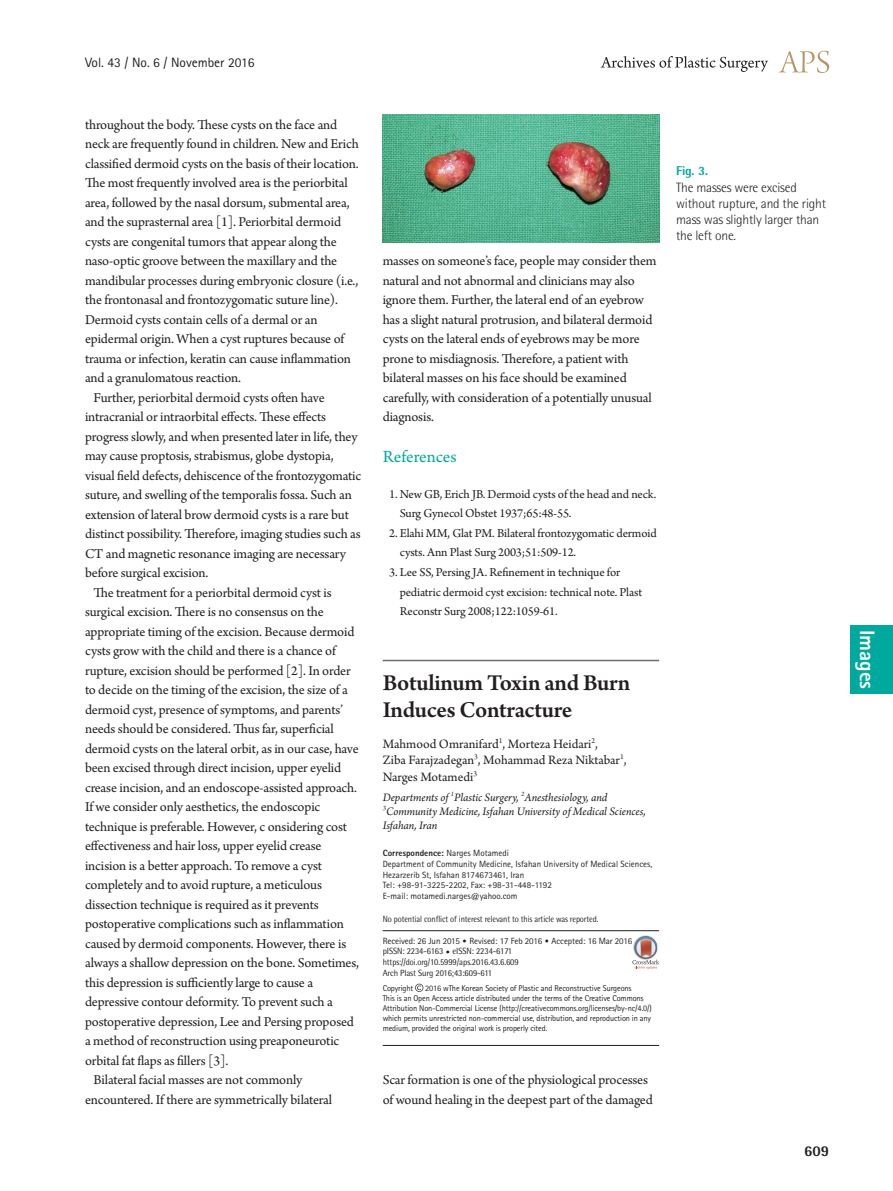
<style>
.page{position:relative;width:893px;height:1191px;background:#fff}
.page>*{position:absolute;margin:0;border:0;box-sizing:border-box;transform-origin:0 0}
.제목{font:600 24px/27px "Arno Pro";letter-spacing:-.01em;color:#231f20}
.논문분류{font:800 21px "Rotis Sans Serif Std";color:#fff}
.대제목{font:18px "Arno Pro";letter-spacing:-.005em;color:#00a99d}
.t1{font:800 15px "Rotis Semi Sans Std";color:#231f20}
.본문{font:14.25px/19.5px "Arno Pro";letter-spacing:-.01em;color:#231f20}
.저자{font:13.5px/16.5px "Arno Pro";letter-spacing:-.005em;color:#231f20}
.표_그림_설명{font:300 13.5px/16.2px "Rotis Semi Sans Std";letter-spacing:-.015em;color:#231f20}
.권_호_월{font:13.5px "Rotis Sans Serif Std";color:#231f20}
.참고문헌_1{font:12.75px/19.5px "Arno Pro";letter-spacing:-.01em;color:#231f20}
.표_그림_설명-2{font:800 12.75px "Rotis Semi Sans Std";color:#00a99d}
.소속{font:italic 12px/14.4px "Arno Pro";letter-spacing:-.005em;color:#231f20}
.교신저자주소{font:9px/10.8px "Rotis Sans Serif Std";color:#231f20}
.t2{font:9px/10.8px "Rotis Semi Sans Std";letter-spacing:-.01em;color:#231f20;scale:.95 1}
.t3{font:9px "Rotis Semi Sans Std";letter-spacing:-.01em;color:#231f20;scale:.9 1}
.교신저자주소-2{font:800 9px "Rotis Sans Serif Std";color:#231f20}
.교신저자{font:8.4px/10.2px "Rotis Sans Serif Std";letter-spacing:-.015em;color:#231f20}
.s1{font-weight:400}
.s2{font-family:"Rotis Sans Serif Std"}
.s3{font-family:"DIN Pro";font-weight:300}
</style>
<div class="page">
<svg style="left:779px;top:51px;width:50px;height:22px"></svg>
<svg style="left:601px;top:56px;width:167px;height:16px"></svg>
<hr style="left:383px;top:930px;width:276px;height:1px;background:#231f20">
<hr style="left:383px;top:1045px;width:276px;height:1px;background:#231f20">
<hr style="left:383px;top:660px;width:276px;height:1px;background:#6c6d70">
<svg style="left:415px;top:983px;width:8px;height:9px"></svg>
<div style="left:850px;top:625px;width:43px;height:68px;background:#00a99d"></div>
<img style="left:383px;top:115px;width:276px;height:127px">
<svg style="left:632px;top:936px;width:27px;height:33px"></svg>
<p class="권_호_월" style="left:85px;top:54px;width:171px">Vol. 43 / No. 6 / November 2016</p>
<p class="본문" style="left:85px;top:115px;width:275px">throughout the body. These cysts on the face and neck are frequently found in children. New and Erich classified dermoid cysts on the basis of their location.<br>The most frequently involved area is the periorbital area, followed by the nasal dorsum, submental area, and the suprasternal area [1]. Periorbital dermoid cysts are congenital tumors that appear along the naso-optic groove between the maxillary and the mandibular processes during embryonic closure (i.e., the frontonasal and frontozygomatic suture line).<br>Dermoid cysts contain cells of a dermal or an epidermal origin. When a cyst ruptures because of trauma or infection, keratin can cause inflammation and a granulomatous reaction.</p>
<p class="본문" style="left:85px;top:388px;width:278px;text-indent:9px">Further, periorbital dermoid cysts often have intracranial or intraorbital effects. These effects progress slowly, and when presented later in life, they may cause proptosis, strabismus, globe dystopia, visual field defects, dehiscence of the frontozygomatic suture, and swelling of the temporalis fossa. Such an extension of lateral brow dermoid cysts is a rare but distinct possibility. Therefore, imaging studies such as CT and magnetic resonance imaging are necessary before surgical excision.</p>
<p class="본문" style="left:85px;top:583px;width:276px;text-indent:9px">The treatment for a periorbital dermoid cyst is surgical excision. There is no consensus on the appropriate timing of the excision. Because dermoid cysts grow with the child and there is a chance of rupture, excision should be performed [2]. In order to decide on the timing of the excision, the size of a dermoid cyst, presence of symptoms, and parents’ needs should be considered. Thus far, superficial dermoid cysts on the lateral orbit, as in our case, have been excised through direct incision, upper eyelid crease incision, and an endoscope-assisted approach.<br>If we consider only aesthetics, the endoscopic technique is preferable. However, c onsidering cost effectiveness and hair loss, upper eyelid crease incision is a better approach. To remove a cyst completely and to avoid rupture, a meticulous dissection technique is required as it prevents postoperative complications such as inflammation caused by dermoid components. However, there is always a shallow depression on the bone. Sometimes, this depression is sufficiently large to cause a depressive contour deformity. To prevent such a postoperative depression, Lee and Persing proposed a method of reconstruction using preaponeurotic orbital fat flaps as fillers [3].</p>
<p class="본문" style="left:85px;top:1071px;width:249px;text-indent:9px">Bilateral facial masses are not commonly encountered. If there are symmetrically bilateral</p>
<p class="본문" style="left:383px;top:252px;width:275px">masses on someone’s face, people may consider them natural and not abnormal and clinicians may also ignore them. Further, the lateral end of an eyebrow has a slight natural protrusion, and bilateral dermoid cysts on the lateral ends of eyebrows may be more prone to misdiagnosis. Therefore, a patient with bilateral masses on his face should be examined carefully, with consideration of a potentially unusual diagnosis.</p>
<p class="대제목" style="left:383px;top:446px;width:75px">References</p>
<p class="참고문헌_1" style="left:400px;top:485px;width:258px;text-indent:-11px">1. New GB, Erich JB. Dermoid cysts of the head and neck.<br>Surg Gynecol Obstet 1937;65:48-55.</p>
<p class="참고문헌_1" style="left:400px;top:524px;width:259px;text-indent:-11px">2. Elahi MM, Glat PM. Bilateral frontozygomatic dermoid cysts. Ann Plast Surg 2003;51:509-12.</p>
<p class="참고문헌_1" style="left:400px;top:563px;width:244px;text-indent:-11px">3. Lee SS, Persing JA. Refinement in technique for pediatric dermoid cyst excision: technical note. Plast<br>Reconstr Surg 2008;122:1059-61.</p>
<p class="표_그림_설명-2" style="left:676px;top:162px;width:33px">Fig. 3.</p>
<p class="표_그림_설명" style="left:676px;top:179px;width:151px">The masses were excised without rupture, and the right mass was slightly larger than the left one.</p>
<p class="제목" style="left:383px;top:670px;width:249px">Botulinum Toxin and Burn<br>Induces Contracture</p>
<p class="저자" style="left:383px;top:736px;width:245px">Mahmood Omranifard<sup>1</sup>, Morteza Heidari<sup>2</sup>,<br>Ziba Farajzadegan<sup>3</sup>, Mohammad Reza Niktabar<sup>1</sup>,<br>Narges Motamedi<sup>3</sup></p>
<p class="소속" style="left:383px;top:790px;width:264px">Departments of <sup>1</sup>Plastic Surgery, <sup>2</sup>Anesthesiology, and<br><sup>3</sup>Community Medicine, Isfahan University of Medical Sciences,<br>Isfahan, Iran</p>
<p class="교신저자주소-2" style="left:383px;top:847px;width:128px">Correspondence: <span class="s1">Narges Motamedi</span></p>
<p class="교신저자주소" style="left:383px;top:858px;width:271px">Department of Community Medicine, Isfahan University of Medical Sciences,<br>Hezarzerib St, Isfahan 8174673461, Iran</p>
<p class="교신저자주소" style="left:383px;top:880px;width:171px">Tel: +98-91-3225-2202, Fax: +98-31-448-1192</p>
<p class="교신저자주소" style="left:383px;top:890px;width:136px">E-mail: motamedi.narges@yahoo.com</p>
<p class="t3" style="left:383px;top:913px;width:241px">No potential conflict of interest relevant to this article was reported.</p>
<p class="t2" style="left:383px;top:935px;width:264px"><span class="s2">Received: 26 Jun 2015</span> <span class="s3">•</span> <span class="s2">Revised: 17 Feb 2016</span> <span class="s3">•</span> <span class="s2">Accepted: 16 Mar 2016 </span>pISSN: 2234-6163 <span class="s3">•</span> eISSN: 2234-6171 https://doi.org/10.5999/aps.2016.43.6.609<br>Arch Plast Surg 2016;43:609-611</p>
<p class="교신저자" style="left:383px;top:982px;width:32px">Copyright</p>
<p class="교신저자" style="left:425px;top:982px;width:208px">2016 wThe Korean Society of Plastic and Reconstructive Surgeons</p>
<p class="교신저자" style="left:383px;top:992px;width:271px">This is an Open Access article distributed under the terms of the Creative Commons Attribution Non-Commercial License (http://creativecommons.org/licenses/by-nc/4.0/) which permits unrestricted non-commercial use, distribution, and reproduction in any medium, provided the original work is properly cited.</p>
<p class="본문" style="left:383px;top:1071px;width:272px">Scar formation is one of the physiological processes of wound healing in the deepest part of the damaged</p>
<p class="t1" style="left:804px;top:1141px;width:27px">609</p>
<p class="논문분류" style="left:881px;top:629px;width:61px;rotate:90deg">Images</p>
</div>
